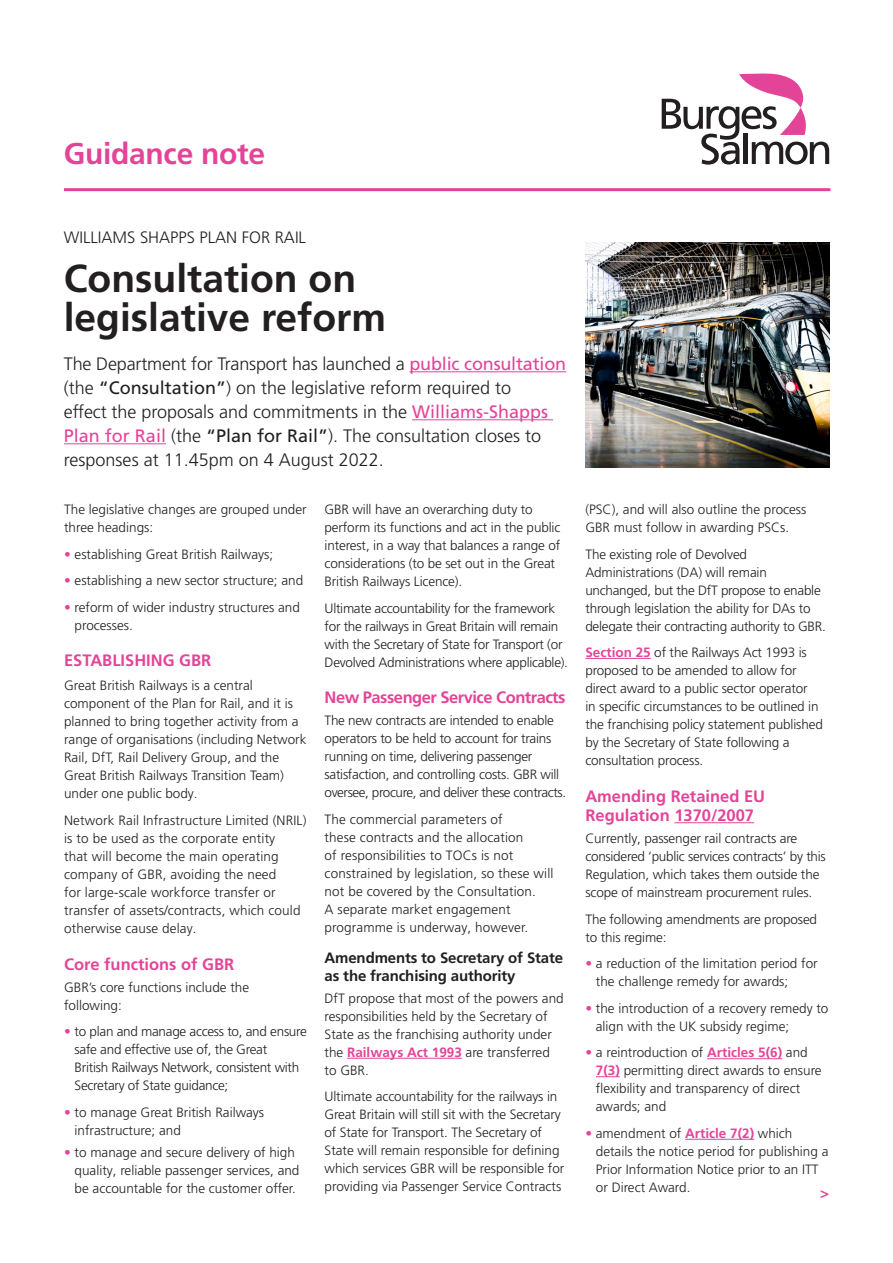
<style>
.page{position:relative;width:893px;height:1263px;background:#fff}
.page>*{position:absolute;margin:0;border:0;box-sizing:border-box;transform-origin:0 0}
.t1{font:700 39px/39px "Frutiger LT Pro";color:#231f20}
.t2{font:700 30px "Frutiger LT Pro";letter-spacing:-.01em;color:#e44498}
.t3{font:300 18px/24px "Frutiger LT Pro";color:#231f20}
.Subheading_11pt_pink{font:700 16.5px/19.5px "Frutiger LT Pro";color:#e44498}
.Subheading_11pt_pink-2{font:700 16.5px "Frutiger LT Pro";letter-spacing:-.03em;color:#e44498}
.t4{font:300 16.5px "Frutiger LT Pro";color:#231f20}
.Subheading_10pt_bold{font:700 15px/18px "Frutiger LT Pro";letter-spacing:-.01em;color:#231f20}
.Pink_heading_13pt{font:700 15px "Frutiger LT Pro";color:#e44498}
.Body_Text{font:300 13.5px/18px "Frutiger LT Pro";color:#231f20}
.Body_Text-2{font:300 13.5px/18px "Frutiger LT Pro";letter-spacing:-.02em;color:#231f20}
.s1{font-weight:400;color:#e44498}
.s2{font-weight:400}
.s3{color:#e44498}
.s4{font-weight:700;color:#e44498}
</style>
<div class="page">
<img style="left:585px;top:243px;width:244px;height:224px">
<hr style="left:64px;top:188px;width:766px;height:3px;background:#e44498">
<hr style="left:409px;top:371px;width:157px;height:1px;background:#e44498">
<hr style="left:412px;top:419px;width:141px;height:1px;background:#e44498">
<hr style="left:64px;top:443px;width:102px;height:1px;background:#e44498">
<hr style="left:347px;top:1058px;width:115px;height:1px;background:#e44498">
<hr style="left:585px;top:658px;width:66px;height:1px;background:#e44498">
<hr style="left:674px;top:822px;width:80px;height:1px;background:#e44498">
<hr style="left:707px;top:1058px;width:75px;height:1px;background:#e44498">
<svg style="left:596px;top:1076px;width:24px;height:1px"></svg>
<hr style="left:685px;top:1139px;width:69px;height:1px;background:#e44498">
<svg style="left:662px;top:74px;width:167px;height:91px"></svg>
<p class="t2" style="left:64px;top:136px;width:203px">Guidance note</p>
<p class="t4" style="left:64px;top:228px;width:244px">WILLIAMS SHAPPS PLAN FOR RAIL</p>
<p class="t1" style="left:64px;top:259px;width:324px">Consultation on legislative reform</p>
<p class="t3" style="left:64px;top:352px;width:504px">The Department for Transport has launched a <span class="s1">public consultation </span>(the <span class="s2">“Consultation”</span>) on the legislative reform required to<br>effect the proposals and commitments in the <span class="s1">Williams-Shapps Plan for Rail</span> (the <span class="s2">“Plan for Rail”</span>). The consultation closes to responses at 11.45pm on 4 August 2022.</p>
<p class="Body_Text" style="left:64px;top:500px;width:244px">The legislative changes are grouped under three headings:</p>
<p class="Body_Text" style="left:64px;top:545px;width:211px"><span class="s3">•</span> establishing Great British Railways;</p>
<p class="Body_Text" style="left:64px;top:571px;width:241px"><span class="s3">•</span> establishing a new sector structure; and</p>
<p class="Body_Text" style="left:75px;top:598px;width:227px;text-indent:-10px"><span class="s3">•</span> reform of wider industry structures and processes.</p>
<p class="Subheading_11pt_pink" style="left:64px;top:651px;width:149px">ESTABLISHING GBR</p>
<p class="Body_Text" style="left:64px;top:677px;width:244px">Great British Railways is a central component of the Plan for Rail, and it is planned to bring together activity from a range of organisations (including Network Rail, DfT, Rail Delivery Group, and the Great British Railways Transition Team) under one public body.</p>
<p class="Body_Text" style="left:64px;top:811px;width:244px">Network Rail Infrastructure Limited (NRIL) is to be used as the corporate entity<br>that will become the main operating company of GBR, avoiding the need<br>for large-scale workforce transfer or transfer of assets/contracts, which could otherwise cause delay.</p>
<p class="Subheading_11pt_pink" style="left:64px;top:954px;width:172px">Core functions of GBR</p>
<p class="Body_Text" style="left:64px;top:978px;width:187px">GBR’s core functions include the following:</p>
<p class="Body_Text-2" style="left:75px;top:1023px;width:234px;text-indent:-10px"><span class="s3">•</span> to plan and manage access to, and ensure safe and effective use of, the Great<br>British Railways Network, consistent with Secretary of State guidance;</p>
<p class="Body_Text" style="left:75px;top:1103px;width:191px;text-indent:-10px"><span class="s3">•</span> to manage Great British Railways infrastructure; and</p>
<p class="Body_Text" style="left:75px;top:1143px;width:226px;text-indent:-10px"><span class="s3">•</span> to manage and secure delivery of high quality, reliable passenger services, and be accountable for the customer offer.</p>
<p class="Body_Text" style="left:325px;top:500px;width:237px">GBR will have an overarching duty to perform its functions and act in the public interest, in a way that balances a range of considerations (to be set out in the Great British Railways Licence).</p>
<p class="Body_Text-2" style="left:325px;top:599px;width:245px">Ultimate accountability for the framework for the railways in Great Britain will remain with the Secretary of State for Transport (or Devolved Administrations where applicable).</p>
<p class="Subheading_11pt_pink-2" style="left:325px;top:687px;width:242px">New Passenger Service Contracts</p>
<p class="Body_Text-2" style="left:325px;top:712px;width:243px">The new contracts are intended to enable operators to be held to account for trains running on time, delivering passenger satisfaction, and controlling costs. GBR will oversee, procure, and deliver these contracts.</p>
<p class="Body_Text" style="left:325px;top:810px;width:230px">The commercial parameters of<br>these contracts and the allocation<br>of responsibilities to TOCs is not constrained by legislation, so these will not be covered by the Consultation.<br>A separate market engagement programme is underway, however.</p>
<p class="Subheading_10pt_bold" style="left:325px;top:948px;width:240px">Amendments to Secretary of State as the franchising authority</p>
<p class="Body_Text" style="left:325px;top:989px;width:241px">DfT propose that most of the powers and responsibilities held by the Secretary of State as the franchising authority under the <span class="s4">Railways Act 1993</span> are transferred to GBR.</p>
<p class="Body_Text" style="left:325px;top:1088px;width:241px">Ultimate accountability for the railways in Great Britain will still sit with the Secretary of State for Transport. The Secretary of State will remain responsible for defining which services GBR will be responsible for providing via Passenger Service Contracts</p>
<p class="Body_Text" style="left:585px;top:500px;width:223px">(PSC), and will also outline the process<br>GBR must follow in awarding PSCs.</p>
<p class="Body_Text" style="left:585px;top:545px;width:242px">The existing role of Devolved Administrations (DA) will remain unchanged, but the DfT propose to enable through legislation the ability for DAs to delegate their contracting authority to GBR.</p>
<p class="Body_Text" style="left:585px;top:643px;width:239px"><span class="s4">Section 25</span> of the Railways Act 1993 is proposed to be amended to allow for direct award to a public sector operator<br>in specific circumstances to be outlined in the franchising policy statement published by the Secretary of State following a consultation process.</p>
<p class="Subheading_11pt_pink" style="left:585px;top:786px;width:181px">Amending Retained EU<br>Regulation 1370/2007</p>
<p class="Body_Text" style="left:585px;top:830px;width:242px">Currently, passenger rail contracts are considered ‘public services contracts’ by this Regulation, which takes them outside the scope of mainstream procurement rules.</p>
<p class="Body_Text" style="left:585px;top:910px;width:233px">The following amendments are proposed to this regime:</p>
<p class="Body_Text" style="left:596px;top:955px;width:223px;text-indent:-10px"><span class="s3">•</span> a reduction of the limitation period for the challenge remedy for awards;</p>
<p class="Body_Text" style="left:596px;top:999px;width:234px;text-indent:-10px"><span class="s3">•</span> the introduction of a recovery remedy to align with the UK subsidy regime;</p>
<p class="Body_Text" style="left:596px;top:1044px;width:227px;text-indent:-10px"><span class="s3">•</span> a reintroduction of <span class="s4">Articles 5(6)</span> and<br><span class="s4">7(3)</span> permitting direct awards to ensure flexibility and transparency of direct awards; and</p>
<p class="Body_Text" style="left:596px;top:1124px;width:234px;text-indent:-10px"><span class="s3">•</span> amendment of <span class="s4">Article 7(2)</span> which details the notice period for publishing a Prior Information Notice prior to an ITT or Direct Award.</p>
<p class="Pink_heading_13pt" style="left:820px;top:1183px;width:10px">&gt;</p>
</div>
